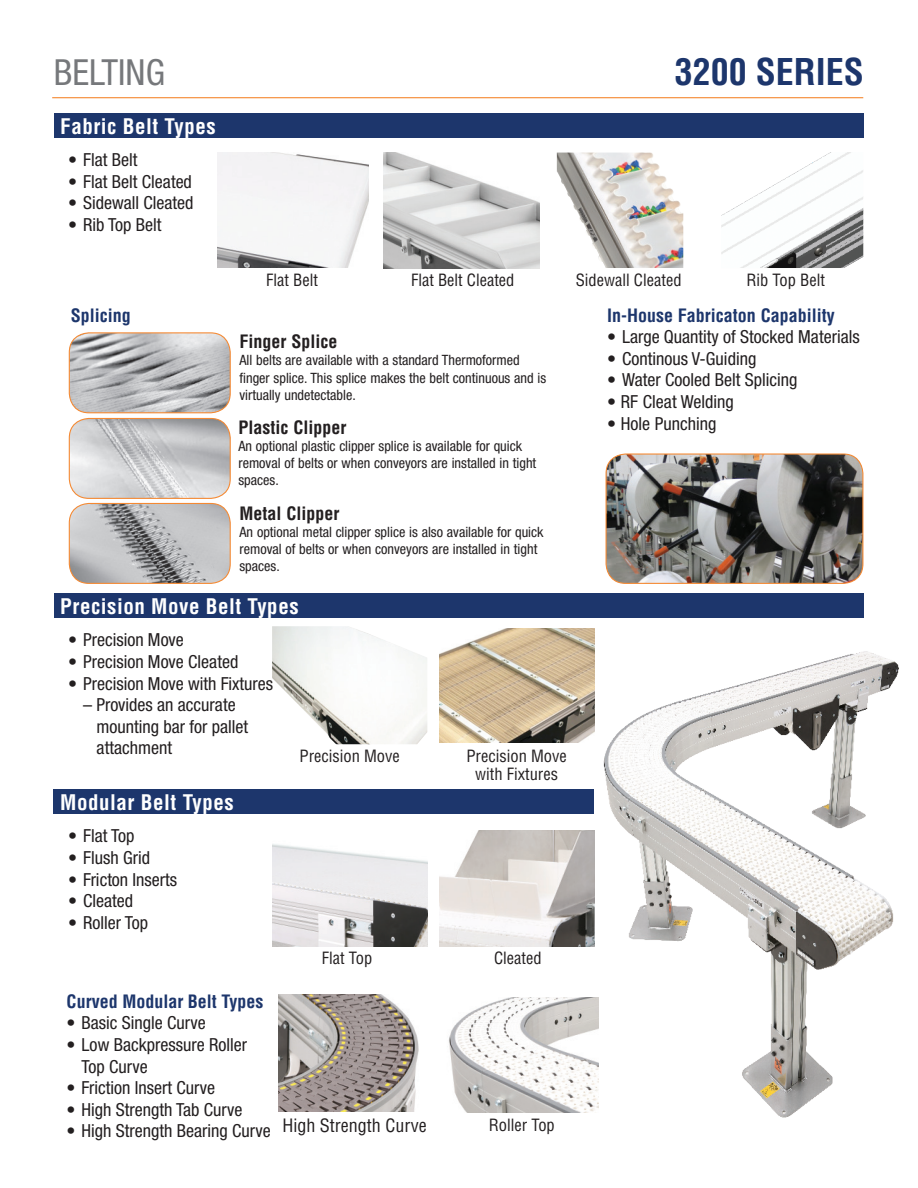
<style>
.page{position:relative;width:918px;height:1188px;background:#fff}
.page>*{position:absolute;margin:0;border:0;box-sizing:border-box;transform-origin:0 0}
.t1{font:700 condensed 36px "Helvetica";color:#1d366c}
.t2{font:condensed 36px "Helvetica Neue";color:#76787b}
.t3{font:700 condensed 21px "Helvetica";letter-spacing:.025em;color:#fff}
.t4{font:condensed 18px/21.6px "Helvetica Neue";color:#231f20}
.t5{font:700 condensed 18px "Helvetica";color:#1d366c}
.t6{font:700 condensed 18px "Helvetica";color:#231f20}
.t7{font:condensed 18px "Helvetica";color:#231f20}
.t8{font:condensed 16.5px/18px "Helvetica";color:#231f20;text-align:center}
.t9{font:condensed 14.25px/17.1px "Helvetica Neue";color:#231f20}
</style>
<div class="page">
<div style="left:54px;top:113px;width:809px;height:25px;background:#1d366c"></div>
<img style="left:384px;top:153px;width:155px;height:115px">
<img style="left:557px;top:153px;width:126px;height:115px">
<img style="left:217px;top:152px;width:151px;height:116px">
<img style="left:721px;top:152px;width:142px;height:116px">
<hr style="left:52px;top:97px;width:811px;height:1px;background:#f58932">
<div style="left:54px;top:594px;width:809px;height:24px;background:#1d366c"></div>
<img style="left:69px;top:334px;width:161px;height:79px">
<div style="left:69px;top:332px;width:162px;height:81px;border:1px solid #f58932;border-radius:20px"></div>
<img style="left:69px;top:418px;width:161px;height:80px">
<div style="left:69px;top:418px;width:162px;height:81px;border:1px solid #f58932;border-radius:20px"></div>
<img style="left:69px;top:503px;width:161px;height:80px">
<div style="left:69px;top:503px;width:162px;height:81px;border:1px solid #f58932;border-radius:20px"></div>
<div style="left:54px;top:789px;width:540px;height:25px;background:#1d366c"></div>
<img style="left:439px;top:629px;width:155px;height:113px">
<img style="left:272px;top:626px;width:155px;height:118px">
<img style="left:439px;top:831px;width:150px;height:115px">
<img style="left:272px;top:844px;width:155px;height:102px">
<img style="left:449px;top:997px;width:140px;height:116px">
<img style="left:278px;top:995px;width:141px;height:117px">
<img style="left:589px;top:635px;width:310px;height:483px">
<img style="left:606px;top:454px;width:257px;height:129px">
<div style="left:606px;top:453px;width:257px;height:131px;border:1px solid #f58932;border-radius:20px"></div>
<h1 class="t2" style="left:54px;top:51px;width:113px">BELTING</h1>
<h1 class="t1" style="left:675px;top:50px;width:191px">3200 SERIES</h1>
<p class="t3" style="left:60px;top:114px;width:157px">Fabric Belt Types</p>
<p class="t4" style="left:68px;top:149px;width:71px">• Flat Belt</p>
<p class="t4" style="left:68px;top:171px;width:125px">• Flat Belt Cleated</p>
<p class="t4" style="left:68px;top:192px;width:127px">• Sidewall Cleated</p>
<p class="t4" style="left:68px;top:214px;width:95px">• Rib Top Belt</p>
<p class="t8" style="left:266px;top:271px;width:53px">Flat Belt</p>
<p class="t8" style="left:411px;top:271px;width:105px">Flat Belt Cleated</p>
<p class="t8" style="left:576px;top:271px;width:107px">Sidewall Cleated</p>
<p class="t8" style="left:747px;top:271px;width:80px">Rib Top Belt</p>
<p class="t5" style="left:71px;top:304px;width:62px">Splicing</p>
<p class="t5" style="left:607px;top:304px;width:229px">In-House Fabricaton Capability</p>
<p class="t4" style="left:607px;top:326px;width:254px">• Large Quantity of Stocked Materials</p>
<p class="t4" style="left:607px;top:347px;width:151px">• Continous V-Guiding</p>
<p class="t4" style="left:607px;top:369px;width:192px">• Water Cooled Belt Splicing</p>
<p class="t4" style="left:607px;top:391px;width:128px">• RF Cleat Welding</p>
<p class="t4" style="left:607px;top:412px;width:111px">• Hole Punching</p>
<p class="t6" style="left:240px;top:331px;width:99px">Finger Splice</p>
<p class="t9" style="left:240px;top:352px;width:308px">All belts are available with a standard Thermoformed finger splice. This splice makes the belt continuous and is virtually undetectable.</p>
<p class="t6" style="left:238px;top:416px;width:109px">Plastic Clipper</p>
<p class="t9" style="left:238px;top:437px;width:299px">An optional plastic clipper splice is available for quick removal of belts or when conveyors are installed in tight spaces.</p>
<p class="t6" style="left:240px;top:502px;width:101px">Metal Clipper</p>
<p class="t9" style="left:240px;top:523px;width:306px">An optional metal clipper splice is also available for quick removal of belts or when conveyors are installed in tight spaces.</p>
<p class="t3" style="left:60px;top:594px;width:240px">Precision Move Belt Types</p>
<p class="t4" style="left:68px;top:629px;width:117px">• Precision Move</p>
<p class="t4" style="left:68px;top:651px;width:172px">• Precision Move Cleated</p>
<p class="t4" style="left:68px;top:672px;width:207px">• Precision Move with Fixtures</p>
<p class="t4" style="left:97px;top:694px;width:153px;text-indent:-14px">– Provides an accurate mounting bar for pallet attachment</p>
<p class="t8" style="left:300px;top:747px;width:102px">Precision Move</p>
<p class="t8" style="left:466px;top:747px;width:102px">Precision Move with Fixtures</p>
<p class="t3" style="left:60px;top:790px;width:175px">Modular Belt Types</p>
<p class="t4" style="left:68px;top:825px;width:68px">• Flat Top</p>
<p class="t4" style="left:68px;top:847px;width:83px">• Flush Grid</p>
<p class="t4" style="left:68px;top:868px;width:111px">• Fricton Inserts</p>
<p class="t4" style="left:68px;top:890px;width:67px">• Cleated</p>
<p class="t4" style="left:68px;top:911px;width:81px">• Roller Top</p>
<p class="t5" style="left:67px;top:990px;width:198px">Curved Modular Belt Types</p>
<p class="t4" style="left:67px;top:1012px;width:141px">• Basic Single Curve</p>
<p class="t4" style="left:82px;top:1034px;width:167px;text-indent:-15px">• Low Backpressure Roller<br>Top Curve</p>
<p class="t4" style="left:67px;top:1077px;width:150px">• Friction Insert Curve</p>
<p class="t4" style="left:67px;top:1098px;width:177px">• High Strength Tab Curve</p>
<p class="t4" style="left:67px;top:1120px;width:206px">• High Strength Bearing Curve</p>
<p class="t8" style="left:322px;top:949px;width:52px">Flat Top</p>
<p class="t8" style="left:494px;top:949px;width:49px">Cleated</p>
<p class="t7" style="left:282px;top:1114px;width:146px">High Strength Curve</p>
<p class="t8" style="left:489px;top:1115px;width:68px">Roller Top</p>
</div>
